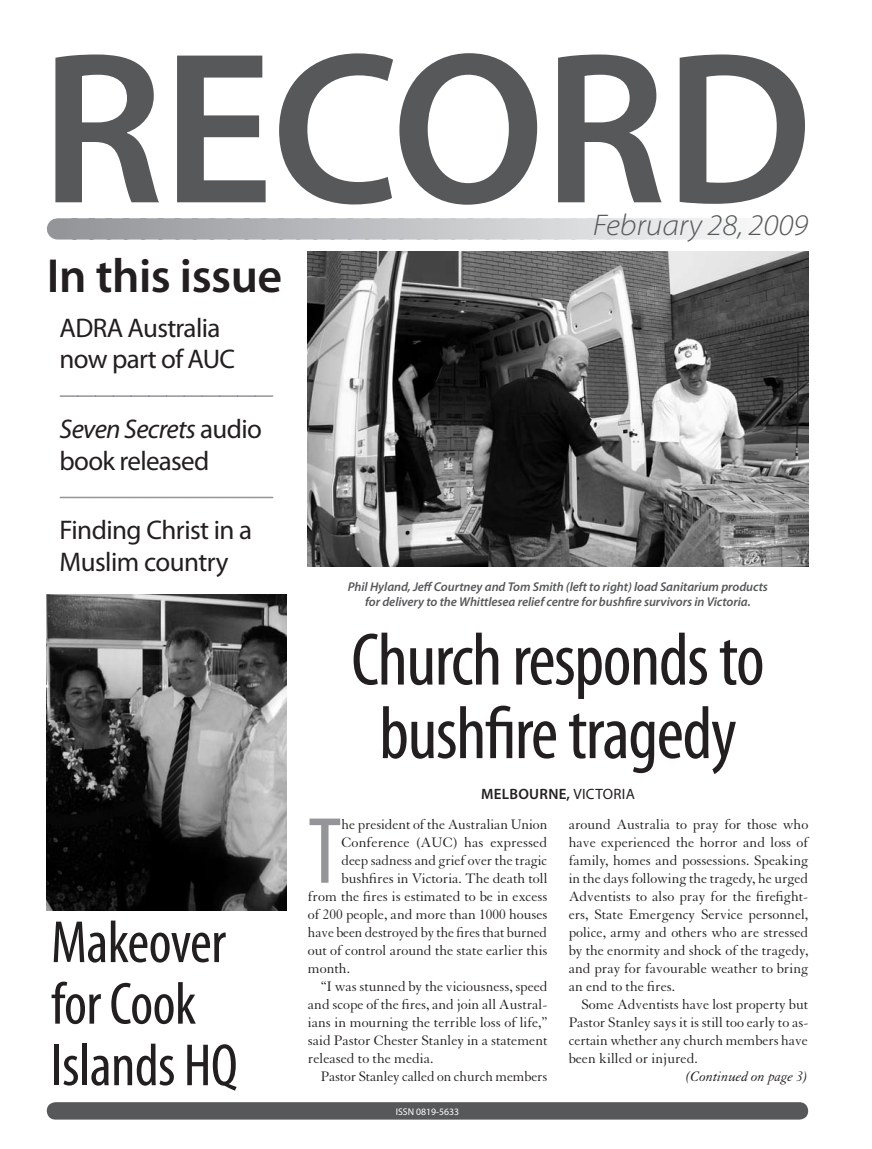
<style>
.page{position:relative;width:872px;height:1149px;background:#fff}
.page>*{position:absolute;margin:0;border:0;box-sizing:border-box;transform-origin:0 0}
.t1{font:condensed 95.1px "Myriad Pro";color:#939598}
.t2{font:condensed 75px/73.5px "Myriad Pro";letter-spacing:-.02em;color:#231f20;text-align:center}
.t3{font:condensed 60px/61.5px "Myriad Pro";letter-spacing:-.01em;color:#231f20}
.t4{font:600 48px "Myriad Pro";letter-spacing:-.01em;color:#231f20}
.t5{font:italic 300 semi-expanded 30px "Myriad Pro";color:#57585a}
.t6{font:27px/31.5px "Myriad Pro";letter-spacing:-.025em;color:#231f20}
.t7{font:15px/18px "Granjon";color:#231f20;text-align:justify}
.t8{font:600 15px "Myriad Pro";letter-spacing:.02em;color:#231f20}
.t9{font:italic 15px "Granjon";color:#231f20}
.t10{font:italic 600 12.75px/15.3px "Myriad Pro";letter-spacing:-.005em;color:#57585a;text-align:center}
.t11{font:9.75px "Myriad Pro";color:#fff}
.s1{font-style:italic}
.s2{font-weight:400}
</style>
<div class="page">
<svg style="left:55px;top:53px;width:750px;height:152px"></svg>
<div style="left:47px;top:1101px;width:761px;height:18px;background:#57585a;border-radius:9px"></div>
<svg style="left:57px;top:218px;width:683px;height:21px;background:#c2c4c6"></svg>
<svg style="left:60px;top:395px;width:213px;height:2px"></svg>
<svg style="left:60px;top:496px;width:213px;height:2px"></svg>
<img style="left:308px;top:252px;width:500px;height:314px">
<img style="left:47px;top:594px;width:239px;height:316px">
<h3 class="t4" style="left:47px;top:245px;width:237px">In this issue</h3>
<h3 class="t6" style="left:60px;top:311px;width:177px">ADRA Australia now part of AUC</h3>
<h3 class="t6" style="left:60px;top:412px;width:204px"><span class="s1">Seven Secrets</span> audio book released</h3>
<h3 class="t6" style="left:60px;top:514px;width:194px">Finding Christ in a<br>Muslim country</h3>
<h3 class="t3" style="left:51px;top:910px;width:188px">Makeover for Cook<br>Islands HQ</h3>
<h3 class="t5" style="left:593px;top:209px;width:217px">February 28, 2009</h3>
<p class="t10" style="left:348px;top:578px;width:421px">Phil Hyland, Jeff Courtney and Tom Smith (left to right) load Sanitarium products for delivery to the Whittlesea relief centre for bushfire survivors in Victoria.</p>
<h2 class="t2" style="left:351px;top:622px;width:415px">Church responds to bushfire tragedy</h2>
<p class="t8" style="left:481px;top:783px;width:140px">Melbourne, <span class="s2">Victoria</span></p>
<h1 class="t1" style="left:308px;top:793px;width:35px">T</h1>
<p class="t7" style="left:341px;top:815px;width:207px">he president of the Australian Union</p>
<p class="t7" style="left:341px;top:833px;width:207px">Conference (AUC) has expressed</p>
<p class="t7" style="left:341px;top:851px;width:207px">deep sadness and grief over the tragic</p>
<p class="t7" style="left:341px;top:869px;width:207px">bushfires in Victoria. The death toll</p>
<p class="t7" style="left:308px;top:887px;width:241px">from the fires is estimated to be in excess</p>
<p class="t7" style="left:308px;top:905px;width:241px">of 200 people, and more than 1000 houses</p>
<p class="t7" style="left:308px;top:923px;width:241px">have been destroyed by the fires that burned</p>
<p class="t7" style="left:308px;top:941px;width:241px">out of control around the state earlier this</p>
<p class="t7" style="left:308px;top:959px;width:44px">month.</p>
<p class="t7" style="left:321px;top:977px;width:228px">“I was stunned by the viciousness, speed</p>
<p class="t7" style="left:308px;top:995px;width:241px">and scope of the fires, and join all Austral-</p>
<p class="t7" style="left:308px;top:1013px;width:241px">ians in mourning the terrible loss of life,”</p>
<p class="t7" style="left:308px;top:1031px;width:241px">said Pastor Chester Stanley in a statement</p>
<p class="t7" style="left:308px;top:1049px;width:127px">released to the media.</p>
<p class="t7" style="left:321px;top:1067px;width:228px">Pastor Stanley called on church members</p>
<p class="t11" style="left:396px;top:1104px;width:65px">ISSN 0819-5633</p>
<p class="t7" style="left:568px;top:815px;width:241px">around Australia to pray for those who have experienced the horror and loss of family, homes and possessions. Speaking in the days following the tragedy, he urged Adventists to also pray for the firefight&shy;ers, State Emergency Service personnel, police, army and others who are stressed by the enormity and shock of the tragedy, and pray for favourable weather to bring an end to the fires.</p>
<p class="t7" style="left:568px;top:995px;width:241px;text-indent:13px">Some Adventists have lost property but Pastor Stanley says it is still too early to as&shy;certain whether any church members have been killed or injured.</p>
<p class="t9" style="left:685px;top:1067px;width:124px">(Continued on page 3)</p>
</div>
